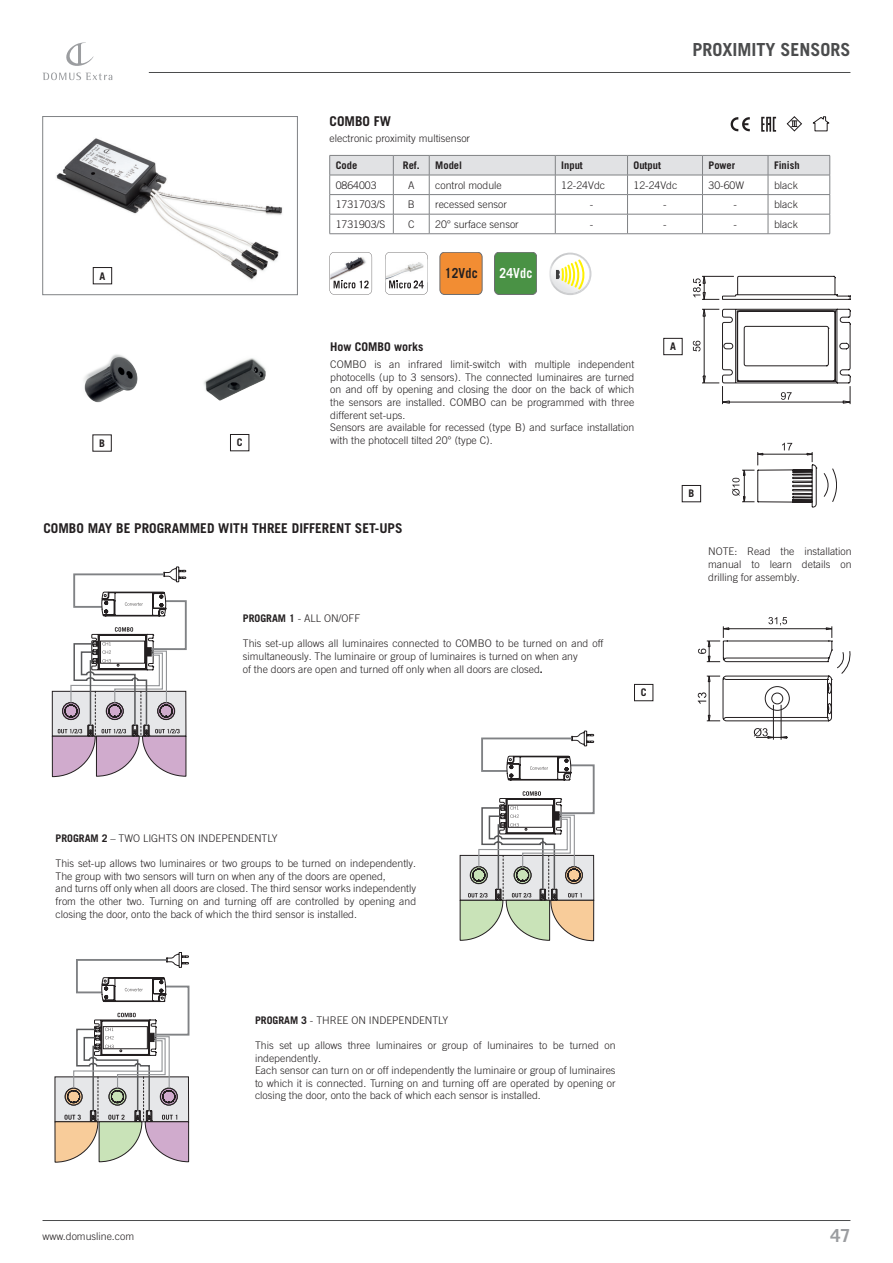
<style>
.page{position:relative;width:893px;height:1263px;background:#fff}
.page>*{position:absolute;margin:0;border:0;box-sizing:border-box;transform-origin:0 0}
.indice_prodotti{font:700 18px "Trade Gothic LT Pro";color:#4b4c4d}
.t1{font:700 18px "Trade Gothic LT Pro";color:#9b9da0}
.t2{font:700 13.8px "Trade Gothic LT Pro";letter-spacing:.015em;color:#231f20;scale:.87 1}
.t3{font:700 13.8px "Trade Gothic LT Pro";letter-spacing:.015em;color:#fff;scale:.87 1}
.t4{font:700 13.5px "Trade Gothic LT Pro";color:#231f20}
.t5{font:700 12px "Trade Gothic LT Pro";color:#231f20}
.t6{font:300 10.5px/12.6px "Trade Gothic LT Pro";color:#231f20}
.t7{font:700 10.5px "Trade Gothic LT Pro";color:#231f20}
.s1{font-weight:700}
</style>
<div class="page">
<hr style="left:149px;top:72px;width:701px;height:1px;background:#4b4c4d">
<hr style="left:43px;top:1220px;width:807px;height:1px;background:#4b4c4d">
<svg style="left:43px;top:43px;width:69px;height:37px"></svg>
<svg style="left:385px;top:252px;width:43px;height:43px"></svg>
<svg style="left:330px;top:252px;width:42px;height:43px"></svg>
<div style="left:440px;top:252px;width:42px;height:42px;background:#f28d33;border-radius:5px"></div>
<div style="left:440px;top:252px;width:42px;height:43px;border:1px solid #6c6d70;border-radius:5px"></div>
<div style="left:494px;top:252px;width:43px;height:42px;background:#4a9245;border-radius:5px"></div>
<div style="left:494px;top:252px;width:43px;height:43px;border:1px solid #6c6d70;border-radius:5px"></div>
<img style="left:549px;top:253px;width:42px;height:42px">
<img style="left:551px;top:255px;width:39px;height:39px">
<svg style="left:812px;top:116px;width:17px;height:15px"></svg>
<svg style="left:786px;top:116px;width:16px;height:16px"></svg>
<svg style="left:731px;top:117px;width:19px;height:15px"></svg>
<svg style="left:761px;top:117px;width:15px;height:15px"></svg>
<img style="left:56px;top:138px;width:227px;height:147px">
<div style="left:43px;top:116px;width:255px;height:179px;border:1px solid #808285"></div>
<div style="left:230px;top:434px;width:19px;height:17px;border:1px solid #231f20"></div>
<svg style="left:52px;top:567px;width:135px;height:210px"></svg>
<svg style="left:459px;top:731px;width:136px;height:210px"></svg>
<svg style="left:54px;top:952px;width:135px;height:210px"></svg>
<div style="left:682px;top:485px;width:19px;height:17px;border:1px solid #231f20"></div>
<div style="left:634px;top:684px;width:19px;height:17px;border:1px solid #231f20"></div>
<svg style="left:693px;top:276px;width:158px;height:128px"></svg>
<div style="left:664px;top:338px;width:18px;height:17px;border:1px solid #231f20"></div>
<div style="left:93px;top:267px;width:19px;height:17px;border:1px solid #231f20"></div>
<img style="left:84px;top:354px;width:54px;height:89px">
<img style="left:203px;top:358px;width:63px;height:43px">
<svg style="left:824px;top:468px;width:13px;height:34px"></svg>
<svg style="left:732px;top:443px;width:84px;height:64px"></svg>
<hr style="left:781px;top:705px;width:1px;height:35px;background:#231f20">
<hr style="left:773px;top:705px;width:1px;height:35px;background:#231f20">
<svg style="left:698px;top:617px;width:152px;height:122px"></svg>
<svg style="left:329px;top:155px;width:501px;height:79px"></svg>
<hr style="left:330px;top:233px;width:63px;height:1px;background:#808285">
<hr style="left:393px;top:233px;width:36px;height:1px;background:#808285">
<hr style="left:429px;top:233px;width:126px;height:1px;background:#808285">
<hr style="left:555px;top:233px;width:72px;height:1px;background:#808285">
<hr style="left:627px;top:233px;width:75px;height:1px;background:#808285">
<hr style="left:702px;top:233px;width:66px;height:1px;background:#808285">
<hr style="left:768px;top:233px;width:62px;height:1px;background:#808285">
<p class="t4" style="left:330px;top:113px;width:63px">COMBO FW</p>
<p class="t6" style="left:330px;top:132px;width:142px">electronic proximity multisensor</p>
<p class="indice_prodotti" style="left:692px;top:38px;width:160px">PROXIMITY SENSORS</p>
<p class="t7" style="left:100px;top:269px;width:7px">A</p>
<p class="t7" style="left:99px;top:437px;width:7px">B</p>
<p class="t7" style="left:237px;top:436px;width:7px">C</p>
<p class="t7" style="left:336px;top:159px;width:23px">Code</p>
<p class="t7" style="left:403px;top:159px;width:18px">Ref.</p>
<p class="t7" style="left:435px;top:159px;width:28px">Model</p>
<p class="t7" style="left:561px;top:159px;width:23px">Input</p>
<p class="t7" style="left:633px;top:159px;width:29px">Output</p>
<p class="t7" style="left:708px;top:159px;width:28px">Power</p>
<p class="t7" style="left:774px;top:159px;width:27px">Finish</p>
<p class="t6" style="left:336px;top:178px;width:42px">0864003</p>
<p class="t6" style="left:408px;top:178px;width:8px">A</p>
<p class="t6" style="left:435px;top:178px;width:68px">control module</p>
<p class="t6" style="left:561px;top:178px;width:45px">12-24Vdc</p>
<p class="t6" style="left:633px;top:178px;width:45px">12-24Vdc</p>
<p class="t6" style="left:708px;top:178px;width:37px">30-60W</p>
<p class="t6" style="left:774px;top:178px;width:25px">black</p>
<p class="t6" style="left:336px;top:198px;width:51px">1731703/S</p>
<p class="t6" style="left:408px;top:198px;width:9px">B</p>
<p class="t6" style="left:435px;top:198px;width:73px">recessed sensor</p>
<p class="t6" style="left:590px;top:198px;width:5px">-</p>
<p class="t6" style="left:663px;top:198px;width:5px">-</p>
<p class="t6" style="left:733px;top:198px;width:5px">-</p>
<p class="t6" style="left:774px;top:198px;width:25px">black</p>
<p class="t6" style="left:336px;top:218px;width:51px">1731903/S</p>
<p class="t6" style="left:408px;top:218px;width:8px">C</p>
<p class="t6" style="left:435px;top:218px;width:85px">20° surface sensor</p>
<p class="t6" style="left:590px;top:218px;width:5px">-</p>
<p class="t6" style="left:663px;top:218px;width:5px">-</p>
<p class="t6" style="left:733px;top:218px;width:5px">-</p>
<p class="t6" style="left:774px;top:218px;width:25px">black</p>
<p class="t2" style="left:445px;top:265px;width:39px">12Vdc</p>
<p class="t3" style="left:499px;top:265px;width:39px">24Vdc</p>
<p class="t5" style="left:330px;top:340px;width:95px">How COMBO works</p>
<p class="t6" style="left:330px;top:358px;width:306px;text-align:justify">COMBO is an infrared limit-switch with multiple independent photocells (up to 3 sensors). The connected luminaires are turned on and off by opening and closing the door on the back of which the sensors are installed. COMBO can be programmed with three different set-ups.</p>
<p class="t6" style="left:330px;top:421px;width:306px">Sensors are available for recessed (type B) and surface installation with the photocell tilted 20° (type C).</p>
<p class="t7" style="left:670px;top:340px;width:7px">A</p>
<p class="t7" style="left:688px;top:487px;width:7px">B</p>
<p class="t4" style="left:43px;top:520px;width:361px">COMBO MAY BE PROGRAMMED WITH THREE DIFFERENT SET-UPS</p>
<p class="t6" style="left:243px;top:612px;width:119px"><span class="s1">PROGRAM 1</span> - ALL ON/OFF</p>
<p class="t6" style="left:243px;top:637px;width:362px">This set-up allows all luminaires connected to COMBO to be turned on and off simultaneously. The luminaire or group of luminaires is turned on when any</p>
<p class="t6" style="left:243px;top:662px;width:301px">of the doors are open and turned off only when all doors are closed<span class="s1">.</span></p>
<p class="t7" style="left:641px;top:686px;width:7px">C</p>
<p class="t6" style="left:56px;top:832px;width:223px"><span class="s1">PROGRAM 2</span> – TWO LIGHTS ON INDEPENDENTLY</p>
<p class="t6" style="left:56px;top:857px;width:362px">This set-up allows two luminaires or two groups to be turned on independently.<br>The group with two sensors will turn on when any of the doors are opened,</p>
<p class="t6" style="left:56px;top:882px;width:362px;text-align:justify">and turns off only when all doors are closed. The third sensor works independently from the other two. Turning on and turning off are controlled by opening and closing the door, onto the back of which the third sensor is installed.</p>
<p class="t6" style="left:255px;top:1013px;width:195px"><span class="s1">PROGRAM 3</span> - THREE ON INDEPENDENTLY</p>
<p class="t6" style="left:255px;top:1039px;width:362px">This set up allows three luminaires or group of luminaires to be turned on independently.</p>
<p class="t6" style="left:255px;top:1064px;width:362px;text-align:justify">Each sensor can turn on or off independently the luminaire or group of luminaires to which it is connected. Turning on and turning off are operated by opening or closing the door, onto the back of which each sensor is installed.</p>
<p class="t6" style="left:708px;top:545px;width:145px;text-align:justify">NOTE: Read the installation manual to learn details on drilling for assembly.</p>
<p class="t6" style="left:43px;top:1230px;width:93px">www.domusline.com</p>
<h1 class="t1" style="left:830px;top:1225px;width:22px">47</h1>
</div>
